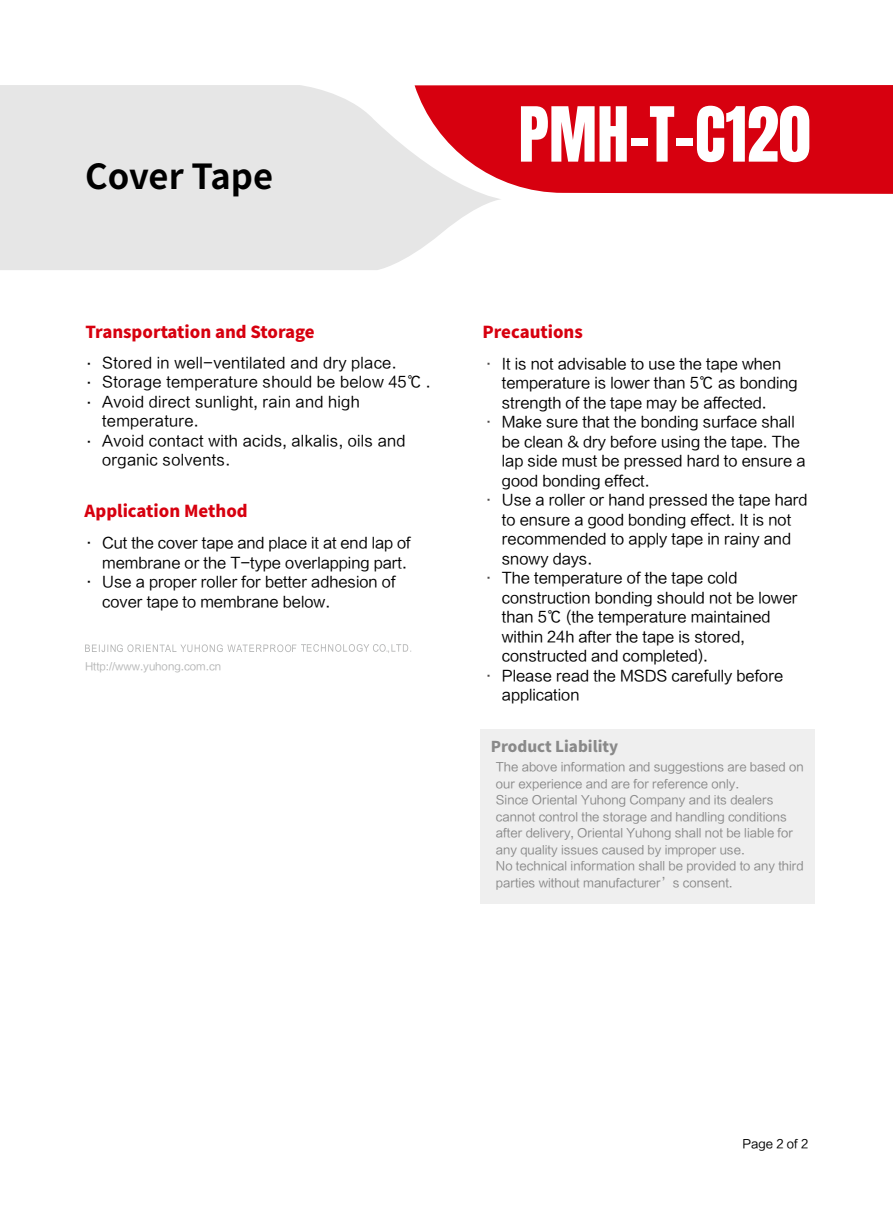
<style>
.page{position:relative;width:893px;height:1212px;background:#fff}
.page>*{position:absolute;margin:0;border:0;box-sizing:border-box;transform-origin:0 0}
.t1{font:64.5px "Anton";color:#fff}
.t2{font:700 34.5px "Source Han Sans CN";color:#000}
.t3{font:800 16.5px "Source Han Sans CN";color:#d7000f}
.t4{font:15px/19.5px "FZLTHJW GB1 0";color:#000}
.t5{font:15px "FZLTHJW GB1 0";letter-spacing:.02em;color:#000}
.t6{font:800 15px "Source Han Sans CN";color:#898989}
.t7{font:12px/16.5px "FZLTHJW GB1 0";color:#898989}
.t8{font:12px "FZLTHJW GB1 0";color:#000}
.t9{font:10.5px "FZLTHJW GB1 0";color:#b5b6b6}
.s1{color:#4c4948}
</style>
<div class="page">
<svg style="left:0;top:85px;width:500px;height:185px;background:#e8e8e8"></svg>
<svg style="left:85px;top:644px;width:326px;height:9px"></svg>
<svg style="left:415px;top:85px;width:478px;height:109px;background:#da1624"></svg>
<div style="left:480px;top:729px;width:334px;height:175px;background:#efefef"></div>
<h2 class="t2" style="left:85px;top:157px;width:190px">Cover Tape</h2>
<p class="t3" style="left:85px;top:322px;width:231px">Transportation and Storage</p>
<p class="t5" style="left:81px;top:354px;width:316px">· Stored in well-ventilated and dry place.</p>
<p class="t5" style="left:81px;top:374px;width:351px">· Storage temperature should be below 45 ℃ .</p>
<p class="t5" style="left:81px;top:393px;width:280px">· Avoid direct sunlight, rain and high</p>
<p class="t5" style="left:102px;top:413px;width:98px">temperature.</p>
<p class="t5" style="left:81px;top:432px;width:326px">· Avoid contact with acids, alkalis, oils and</p>
<p class="t5" style="left:102px;top:452px;width:129px">organic solvents.</p>
<p class="t3" style="left:85px;top:502px;width:165px">Application Method</p>
<p class="t4" style="left:81px;top:534px;width:331px">· Cut the cover tape and place it at end lap of</p>
<p class="t4" style="left:102px;top:553px;width:306px">membrane or the T-type overlapping part.</p>
<p class="t4" style="left:81px;top:573px;width:316px">· Use a proper roller for better adhesion of</p>
<p class="t4" style="left:102px;top:592px;width:229px">cover tape to membrane below.</p>
<p class="t9" style="left:85px;top:660px;width:138px">Http://www.yuhong.com.cn</p>
<h1 class="t1" style="left:518px;top:102px;width:294px">PMH-T-C120</h1>
<p class="t3" style="left:482px;top:322px;width:102px">Precautions</p>
<p class="t4" style="left:481px;top:354px;width:302px"><span class="s1">·</span> It is not advisable to use the tape when</p>
<p class="t4" style="left:502px;top:374px;width:297px">temperature is lower than 5℃ as bonding strength of the tape may be affected.</p>
<p class="t4" style="left:502px;top:432px;width:305px">be clean &amp; dry before using the tape. The lap side must be pressed hard to ensure a good bonding effect.</p>
<p class="t4" style="left:502px;top:510px;width:291px;text-align:justify">to ensure a good bonding effect. It is not recommended to apply tape in rainy and snowy days.</p>
<p class="t4" style="left:502px;top:588px;width:297px">construction bonding should not be lower than 5℃ (the temperature maintained within 24h after the tape is stored, constructed and completed).</p>
<p class="t4" style="left:502px;top:686px;width:79px">application</p>
<p class="t4" style="left:481px;top:413px;width:315px"><span class="s1">·</span> Make sure that the bonding surface shall</p>
<p class="t4" style="left:481px;top:491px;width:328px"><span class="s1">·</span> Use a roller or hand pressed the tape hard</p>
<p class="t4" style="left:481px;top:569px;width:258px"><span class="s1">·</span> The temperature of the tape cold</p>
<p class="t4" style="left:481px;top:666px;width:304px"><span class="s1">·</span> Please read the MSDS carefully before</p>
<p class="t6" style="left:491px;top:738px;width:129px">Product Liability</p>
<p class="t7" style="left:496px;top:759px;width:309px">The above information and suggestions are based on our experience and are for reference only.<br>Since Oriental Yuhong Company and its dealers cannot control the storage and handling conditions after delivery, Oriental Yuhong shall not be liable for any quality issues caused by improper use.<br>No technical information shall be provided to any third parties without manufacturer’s consent.</p>
<p class="t8" style="left:742px;top:1137px;width:67px">Page 2 of 2</p>
</div>
